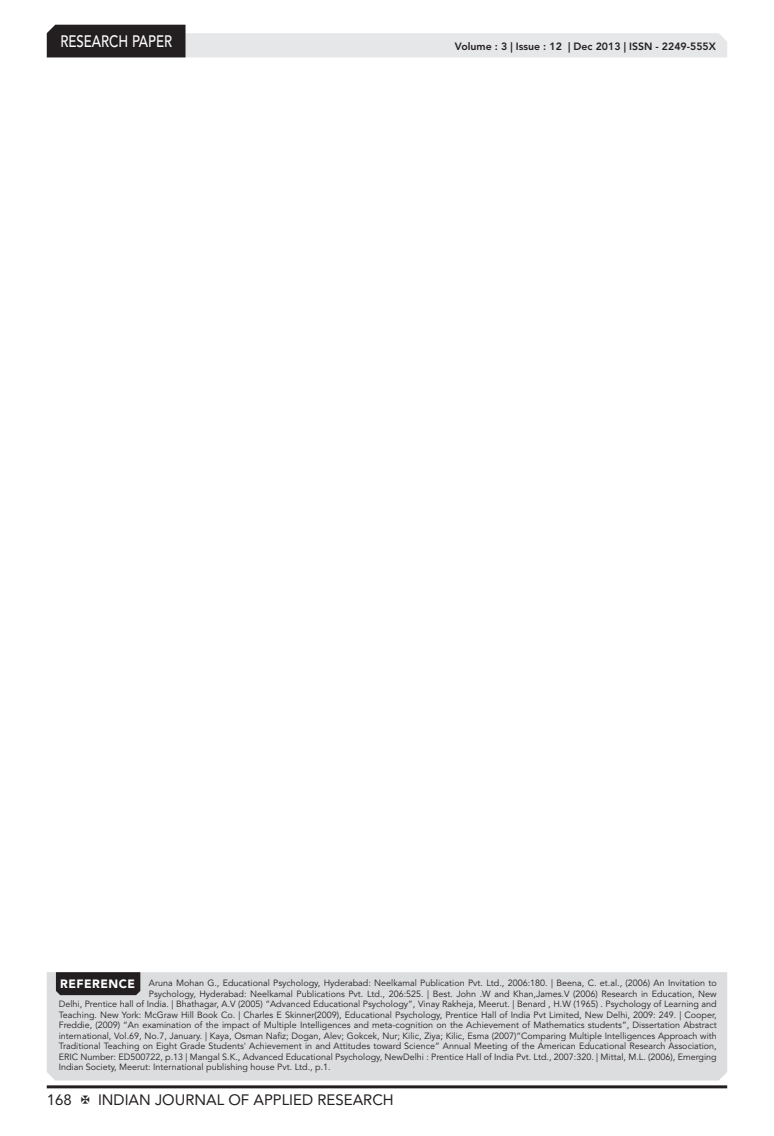
<style>
.page{position:relative;width:774px;height:1136px;background:#fff}
.page>*{position:absolute;margin:0;border:0;box-sizing:border-box;transform-origin:0 0}
.t1{font:500 16.5px "Avenir LT Std";color:#fff;scale:.8 1}
.t2{font:15px "Avenir LT Std";color:#231f20}
.t3{font:900 12px "Avenir LT Std";letter-spacing:.04em;color:#fff}
.t4{font:800 10.5px "Avenir LT Std";color:#231f20}
.Reference{font:9px "Avenir LT Std";color:#231f20}
</style>
<div class="page">
<hr style="left:47px;top:1085px;width:680px;height:3px;background:#231f20">
<svg style="left:47px;top:25px;width:680px;height:32px"></svg>
<div style="left:47px;top:972px;width:680px;height:108px;background:#dcdddf"></div>
<div style="left:56px;top:972px;width:84px;height:23px;background:#231f20"></div>
<h1 class="t1" style="left:60px;top:32px;width:141px">RESEARCH PAPER</h1>
<p class="t4" style="left:455px;top:41px;width:262px">Volume : 3 | Issue : 12 | Dec 2013 | ISSN - 2249-555X</p>
<p class="t3" style="left:60px;top:976px;width:76px">REFERENCE</p>
<p class="Reference" style="left:149px;top:977px;width:569px">Aruna Mohan G., Educational Psychology, Hyderabad: Neelkamal Publication Pvt. Ltd., 2006:180. | Beena, C. et.al., (2006) An Invitation to</p>
<p class="Reference" style="left:149px;top:988px;width:569px">Psychology, Hyderabad: Neelkamal Publications Pvt. Ltd., 206:525. | Best. John .W and Khan,James.V (2006) Research in Education, New</p>
<p class="Reference" style="left:59px;top:998px;width:660px">Delhi, Prentice hall of India. | Bhathagar, A.V (2005) “Advanced Educational Psychology”, Vinay Rakheja, Meerut. | Benard , H.W (1965) . Psychology of Learning and</p>
<p class="Reference" style="left:59px;top:1009px;width:659px">Teaching. New York: McGraw Hill Book Co. | Charles E Skinner(2009), Educational Psychology, Prentice Hall of India Pvt Limited, New Delhi, 2009: 249. | Cooper,</p>
<p class="Reference" style="left:59px;top:1019px;width:660px">Freddie, (2009) “An examination of the impact of Multiple Intelligences and meta-cognition on the Achievement of Mathematics students”, Dissertation Abstract</p>
<p class="Reference" style="left:59px;top:1030px;width:660px">international, Vol.69, No.7, January. | Kaya, Osman Nafiz; Dogan, Alev; Gokcek, Nur; Kilic, Ziya; Kilic, Esma (2007)”Comparing Multiple Intelligences Approach with</p>
<p class="Reference" style="left:59px;top:1040px;width:660px">Traditional Teaching on Eight Grade Students' Achievement in and Attitudes toward Science” Annual Meeting of the American Educational Research Association,</p>
<p class="Reference" style="left:59px;top:1051px;width:660px">ERIC Number: ED500722, p.13 | Mangal S.K., Advanced Educational Psychology, NewDelhi : Prentice Hall of India Pvt. Ltd., 2007:320. | Mittal, M.L. (2006), Emerging</p>
<p class="Reference" style="left:59px;top:1061px;width:274px">Indian Society, Meerut: International publishing house Pvt. Ltd., p.1.</p>
<h2 class="t2" style="left:47px;top:1090px;width:27px">168</h2>
<h2 class="t2" style="left:98px;top:1090px;width:297px">INDIAN JOURNAL OF APPLIED RESEARCH</h2>
</div>
